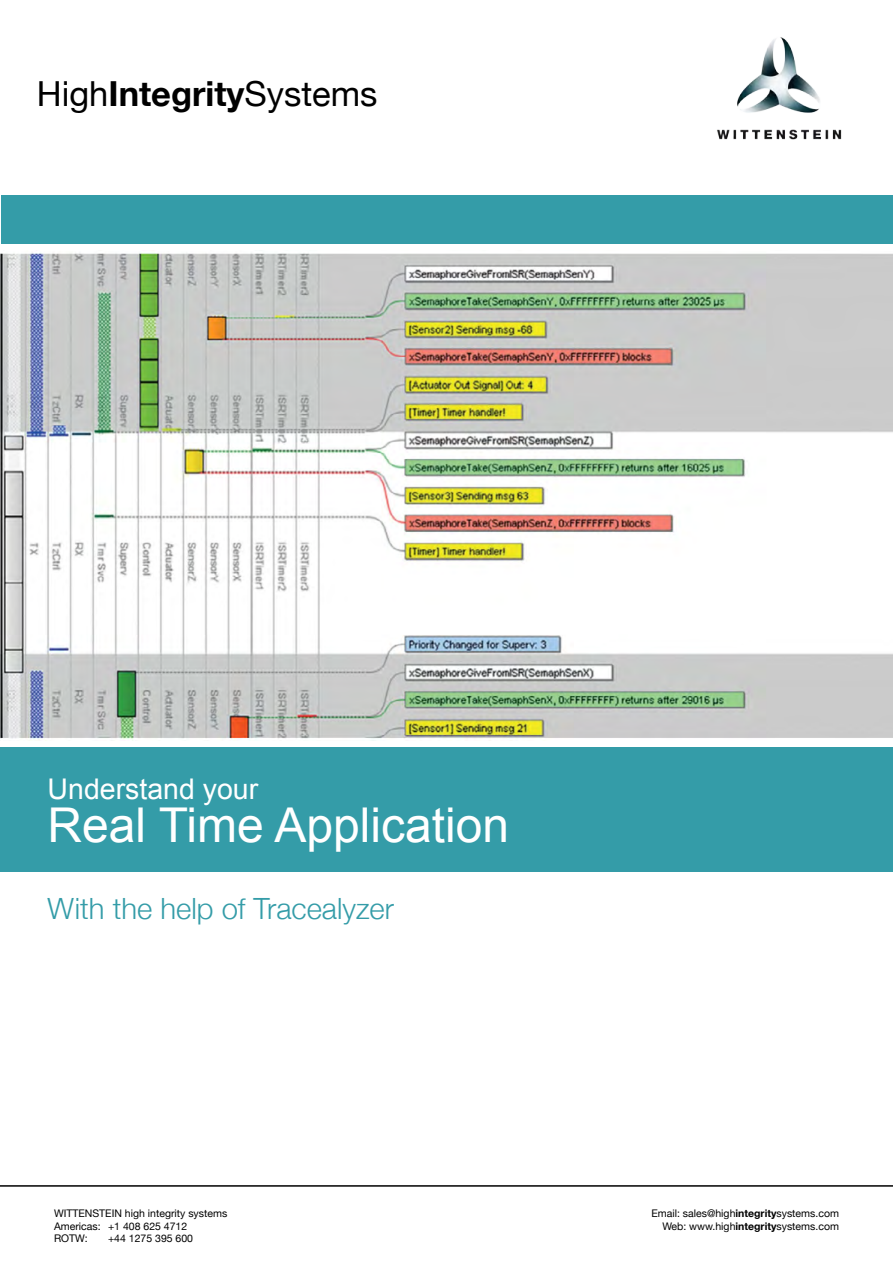
<style>
.page{position:relative;width:893px;height:1263px;background:#fff}
.page>*{position:absolute;margin:0;border:0;box-sizing:border-box;transform-origin:0 0}
.t1{font:48px "Arial";color:#fff}
.t2{font:34.5px "Helvetica Neue";color:#000}
.t3{font:300 29.25px "Helvetica Neue";color:#349ca8}
.t4{font:28.5px "Arial";color:#fff}
.t5{font:10.5px/12.6px "Helvetica Neue";color:#000;text-align:right}
.s1{font-weight:700}
</style>
<div class="page">
<hr style="left:0;top:1185px;width:893px;height:2px;background:#000">
<img style="left:717px;top:37px;width:125px;height:103px">
<img style="left:0;top:253px;width:893px;height:487px">
<div style="left:0;top:747px;width:893px;height:125px;background:#349ca8"></div>
<div style="left:1px;top:196px;width:892px;height:48px;background:#349ca8"></div>
<h2 class="t2" style="left:37px;top:68px;width:342px">High<span class="s1">Integrity</span>Systems</h2>
<h3 class="t4" style="left:48px;top:770px;width:212px">Understand your</h3>
<h1 class="t1" style="left:48px;top:794px;width:463px">Real Time Application</h1>
<h3 class="t3" style="left:48px;top:885px;width:348px">With the help of Tracealyzer</h3>
<p class="t5" style="left:54px;top:1208px;width:175px;text-align:left">WITTENSTEIN high integrity systems<br>Americas: +1 408 625 4712<br>ROTW:</p>
<p class="t5" style="left:108px;top:1233px;width:87px">+44 1275 395 600</p>
<p class="t5" style="left:651px;top:1208px;width:189px">Email: sales@high<span class="s1">integrity</span>systems.com<br>Web: www.high<span class="s1">integrity</span>systems.com</p>
</div>
